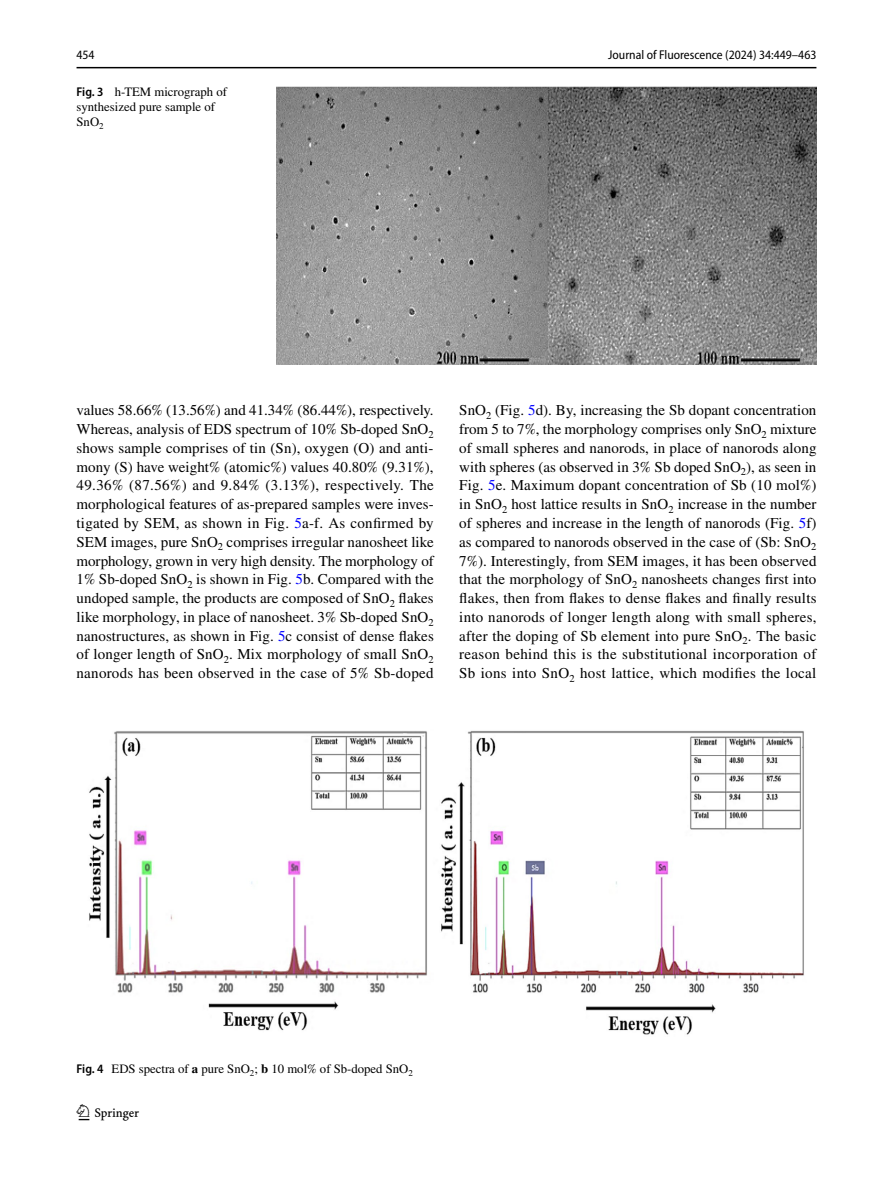
<style>
.page{position:relative;width:893px;height:1187px;background:#fff}
.page>*{position:absolute;margin:0;border:0;box-sizing:border-box;transform-origin:0 0}
.t1{font:22.5px "Springnew Regular 2";color:#000}
.t2{font:15px/18.8px "STIX";letter-spacing:.02em;color:#000;text-align:justify}
.t3{font:12.75px/15px "STIX";color:#000}
.t4{font:semi-condensed 12.75px "Myriad Pro";color:#000}
.s1{font-family:"Myriad Pro";font-weight:600;font-stretch:semi-condensed}
.s2{color:#00f}
.s3{font-weight:700}
</style>
<div class="page">
<hr style="left:77px;top:67px;width:739px;height:1px;background:#000">
<img style="left:276px;top:87px;width:540px;height:277px">
<img style="left:89px;top:731px;width:715px;height:304px">
<p class="t4" style="left:77px;top:48px;width:20px">454</p>
<p class="t4" style="left:608px;top:48px;width:210px">Journal of Fluorescence (2024) 34:449–463</p>
<p class="t3" style="left:77px;top:85px;width:152px"><span class="s1">Fig. 3</span> h-TEM micrograph of synthesized pure sample of<br>SnO<sub>2</sub></p>
<p class="t2" style="left:77px;top:402px;width:359px">values 58.66% (13.56%) and 41.34% (86.44%), respectively.<br>Whereas, analysis of EDS spectrum of 10% Sb-doped SnO<sub>2 </sub>shows sample comprises of tin (Sn), oxygen (O) and anti&shy;mony (S) have weight% (atomic%) values 40.80% (9.31%), 49.36% (87.56%) and 9.84% (3.13%), respectively. The morphological features of as-prepared samples were inves&shy;tigated by SEM, as shown in Fig. <span class="s2">5</span>a-f. As confirmed by SEM images, pure SnO<sub>2</sub> comprises irregular nanosheet like morphology, grown in very high density. The morphology of 1% Sb-doped SnO<sub>2</sub> is shown in Fig. <span class="s2">5</span>b. Compared with the undoped sample, the products are composed of SnO<sub>2</sub> flakes like morphology, in place of nanosheet. 3% Sb-doped SnO<sub>2 </sub>nanostructures, as shown in Fig. <span class="s2">5</span>c consist of dense flakes of longer length of SnO<sub>2</sub>. Mix morphology of small SnO<sub>2 </sub>nanorods has been observed in the case of 5% Sb-doped</p>
<p class="t2" style="left:459px;top:402px;width:359px">SnO<sub>2</sub> (Fig. <span class="s2">5</span>d). By, increasing the Sb dopant concentration from 5 to 7%, the morphology comprises only SnO<sub>2</sub> mixture of small spheres and nanorods, in place of nanorods along with spheres (as observed in 3% Sb doped SnO<sub>2</sub>), as seen in Fig. <span class="s2">5</span>e. Maximum dopant concentration of Sb (10 mol%) in SnO<sub>2</sub> host lattice results in SnO<sub>2</sub> increase in the number of spheres and increase in the length of nanorods (Fig. <span class="s2">5</span>f) as compared to nanorods observed in the case of (Sb: SnO<sub>2<br></sub>7%). Interestingly, from SEM images, it has been observed that the morphology of SnO<sub>2</sub> nanosheets changes first into flakes, then from flakes to dense flakes and finally results into nanorods of longer length along with small spheres, after the doping of Sb element into pure SnO<sub>2</sub>. The basic reason behind this is the substitutional incorporation of Sb ions into SnO<sub>2</sub> host lattice, which modifies the local</p>
<p class="t3" style="left:77px;top:1061px;width:338px"><span class="s1">Fig. 4</span> EDS spectra of <span class="s3">a</span> pure SnO<sub>2</sub>; <span class="s3">b</span> 10 mol% of Sb-doped SnO<sub>2</sub></p>
<h1 class="t1" style="left:79px;top:1104px;width:62px">1 3</h1>
</div>
